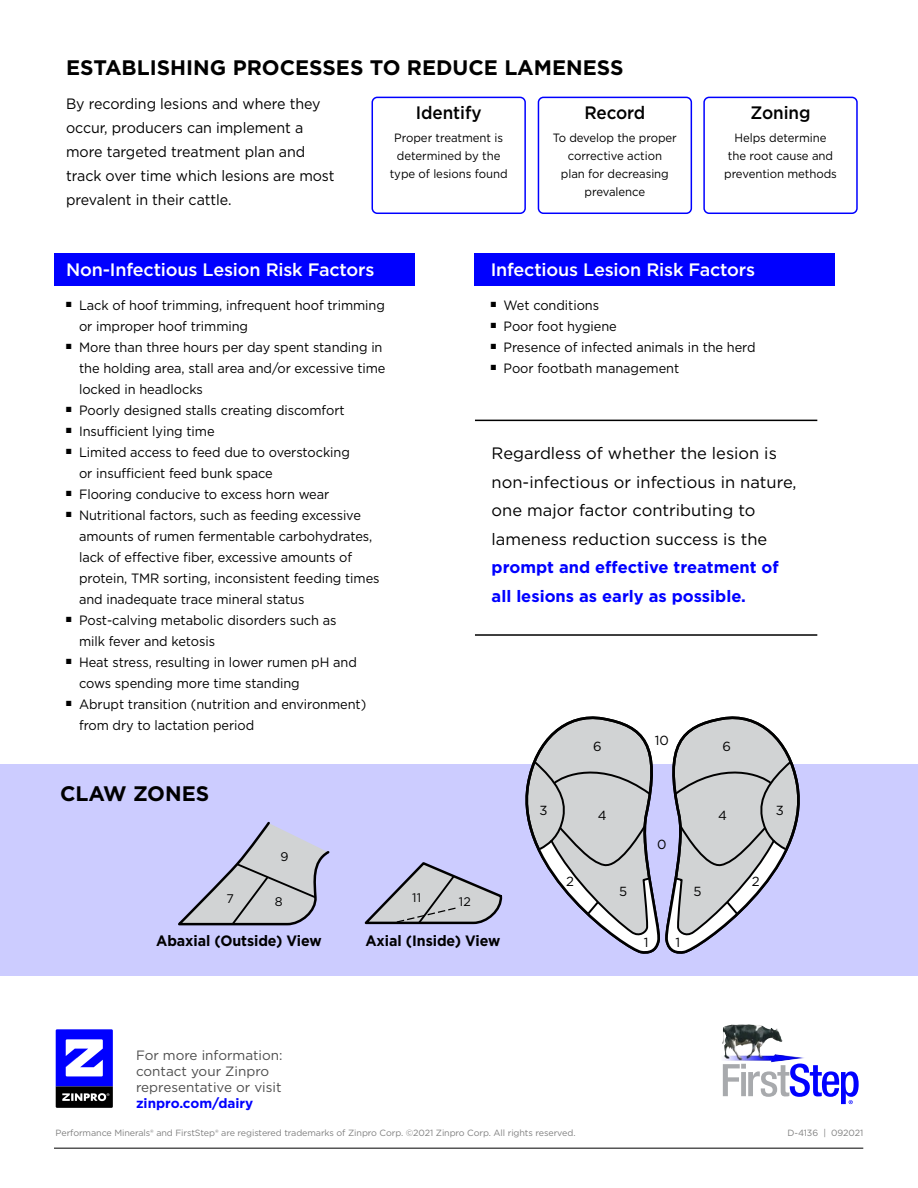
<style>
.page{position:relative;width:918px;height:1188px;background:#fff}
.page>*{position:absolute;margin:0;border:0;box-sizing:border-box;transform-origin:0 0}
.t1{font:700 21px "Gotham";color:#000}
.t2{font:500 18px "Gotham";letter-spacing:-.01em;color:#fff}
.t3{font:500 18px "Gotham";letter-spacing:-.005em;color:#000;scale:.95 1}
.t4{font:16.5px/28.5px "Gotham";color:#000}
.t5{font:700 16.5px/28.5px "Gotham";color:#00f}
.t6{font:15px/24px "Gotham";letter-spacing:-.005em;color:#000;scale:.95 1}
.t7{font:700 15px "Gotham";letter-spacing:-.005em;color:#000;scale:.95 1}
.t8{font:13.5px/21px "Gotham";letter-spacing:-.005em;color:#000;scale:.95 1}
.t9{font:13.5px/16.2px "Gotham";color:#4d4d4d}
.t10{font:700 13.5px "Gotham";color:#00f}
.t11{font:13.2px "Gotham";color:#000}
.t12{font:12.45px "Gotham";color:#000}
.t13{font:12px/18px "Gotham";letter-spacing:-.005em;color:#000;text-align:center;scale:.95 1}
.t14{font:9px "Gotham";letter-spacing:-.01em;color:#808080}
</style>
<div class="page">
<div style="left:54px;top:253px;width:360px;height:33px;background:#00f"></div>
<div style="left:0;top:764px;width:918px;height:212px;background:#ccf"></div>
<svg style="left:364px;top:862px;width:139px;height:63px"></svg>
<svg style="left:178px;top:821px;width:152px;height:105px"></svg>
<svg style="left:525px;top:716px;width:275px;height:238px"></svg>
<svg style="left:723px;top:1064px;width:136px;height:40px"></svg>
<img style="left:722px;top:1024px;width:82px;height:38px">
<hr style="left:475px;top:420px;width:342px;height:1px;background:#000">
<hr style="left:475px;top:634px;width:342px;height:2px;background:#000">
<hr style="left:54px;top:1148px;width:809px;height:1px;background:#000">
<div style="left:538px;top:97px;width:154px;height:117px;border:2px solid #00f;border-radius:5px"></div>
<div style="left:703px;top:97px;width:155px;height:117px;border:2px solid #00f;border-radius:5px"></div>
<div style="left:372px;top:97px;width:154px;height:117px;border:2px solid #00f;border-radius:5px"></div>
<div style="left:475px;top:253px;width:360px;height:33px;background:#00f"></div>
<svg style="left:56px;top:1029px;width:57px;height:79px"></svg>
<h1 class="t1" style="left:66px;top:54px;width:559px">ESTABLISHING PROCESSES TO REDUCE LAMENESS</h1>
<p class="t6" style="left:66px;top:92px;width:284px">By recording lesions and where they occur, producers can implement a more targeted treatment plan and track over time which lesions are most prevalent in their cattle.</p>
<h2 class="t3" style="left:416px;top:101px;width:71px">Identify</h2>
<p class="t13" style="left:390px;top:129px;width:126px">Proper treatment is determined by the type of lesions found</p>
<h2 class="t3" style="left:584px;top:101px;width:66px">Record</h2>
<p class="t13" style="left:553px;top:129px;width:132px">To develop the proper corrective action<br>plan for decreasing prevalence</p>
<h2 class="t3" style="left:751px;top:101px;width:65px">Zoning</h2>
<p class="t13" style="left:724px;top:129px;width:120px">Helps determine the root cause and prevention methods</p>
<h2 class="t2" style="left:66px;top:258px;width:310px">Non-Infectious Lesion Risk Factors</h2>
<p class="t8" style="left:79px;top:295px;width:323px;text-indent:-13px">■ Lack of hoof trimming, infrequent hoof trimming or improper hoof trimming</p>
<p class="t8" style="left:79px;top:337px;width:324px;text-indent:-13px">■ More than three hours per day spent standing in the holding area, stall area and/or excessive time locked in headlocks</p>
<p class="t8" style="left:66px;top:400px;width:295px">■ Poorly designed stalls creating discomfort</p>
<p class="t8" style="left:66px;top:421px;width:158px">■ Insufficient lying time</p>
<p class="t8" style="left:79px;top:442px;width:287px;text-indent:-13px">■ Limited access to feed due to overstocking or insufficient feed bunk space</p>
<p class="t8" style="left:66px;top:484px;width:279px">■ Flooring conducive to excess horn wear</p>
<p class="t8" style="left:79px;top:505px;width:318px;text-indent:-13px">■ Nutritional factors, such as feeding excessive amounts of rumen fermentable carbohydrates, lack of effective fiber, excessive amounts of protein, TMR sorting, inconsistent feeding times and inadequate trace mineral status</p>
<p class="t8" style="left:79px;top:610px;width:273px;text-indent:-13px">■ Post-calving metabolic disorders such as milk fever and ketosis</p>
<p class="t8" style="left:79px;top:652px;width:294px;text-indent:-13px">■ Heat stress, resulting in lower rumen pH and cows spending more time standing</p>
<p class="t8" style="left:79px;top:694px;width:304px;text-indent:-13px">■ Abrupt transition (nutrition and environment) from dry to lactation period</p>
<h1 class="t1" style="left:60px;top:780px;width:151px">CLAW ZONES</h1>
<p class="t12" style="left:281px;top:848px;width:10px">9</p>
<p class="t12" style="left:412px;top:889px;width:10px">11</p>
<p class="t12" style="left:227px;top:890px;width:9px">7</p>
<p class="t12" style="left:275px;top:894px;width:9px">8</p>
<p class="t12" style="left:459px;top:893px;width:13px">12</p>
<h2 class="t2" style="left:491px;top:258px;width:266px">Infectious Lesion Risk Factors</h2>
<p class="t8" style="left:491px;top:295px;width:116px">■ Wet conditions</p>
<p class="t8" style="left:491px;top:316px;width:134px">■ Poor foot hygiene</p>
<p class="t8" style="left:491px;top:337px;width:280px">■ Presence of infected animals in the herd</p>
<p class="t8" style="left:491px;top:358px;width:200px">■ Poor footbath management</p>
<p class="t4" style="left:492px;top:439px;width:307px">Regardless of whether the lesion is non-infectious or infectious in nature, one major factor contributing to lameness reduction success is the</p>
<p class="t5" style="left:492px;top:553px;width:289px">prompt and effective treatment of all lesions as early as possible.</p>
<p class="t11" style="left:593px;top:738px;width:10px">6</p>
<p class="t11" style="left:655px;top:732px;width:16px">10</p>
<p class="t11" style="left:723px;top:738px;width:10px">6</p>
<p class="t11" style="left:539px;top:802px;width:10px">3</p>
<p class="t11" style="left:776px;top:802px;width:10px">3</p>
<p class="t11" style="left:598px;top:807px;width:10px">4</p>
<p class="t11" style="left:718px;top:807px;width:10px">4</p>
<p class="t11" style="left:657px;top:836px;width:11px">0</p>
<p class="t11" style="left:566px;top:873px;width:9px">2</p>
<p class="t11" style="left:752px;top:873px;width:9px">2</p>
<p class="t11" style="left:619px;top:883px;width:10px">5</p>
<p class="t11" style="left:693px;top:883px;width:10px">5</p>
<p class="t7" style="left:156px;top:931px;width:176px">Abaxial (Outside) View</p>
<p class="t7" style="left:365px;top:931px;width:144px">Axial (Inside) View</p>
<p class="t9" style="left:136px;top:1046px;width:148px">For more information: contact your Zinpro representative or visit</p>
<p class="t10" style="left:136px;top:1094px;width:119px">zinpro.com/dairy</p>
<p class="t11" style="left:644px;top:934px;width:6px">1</p>
<p class="t11" style="left:675px;top:934px;width:6px">1</p>
<p class="t14" style="left:56px;top:1127px;width:521px">Performance Minerals® and FirstStep® are registered trademarks of Zinpro Corp. ©2021 Zinpro Corp. All rights reserved.</p>
<p class="t14" style="left:788px;top:1127px;width:77px">D-4136 | 092021</p>
</div>
